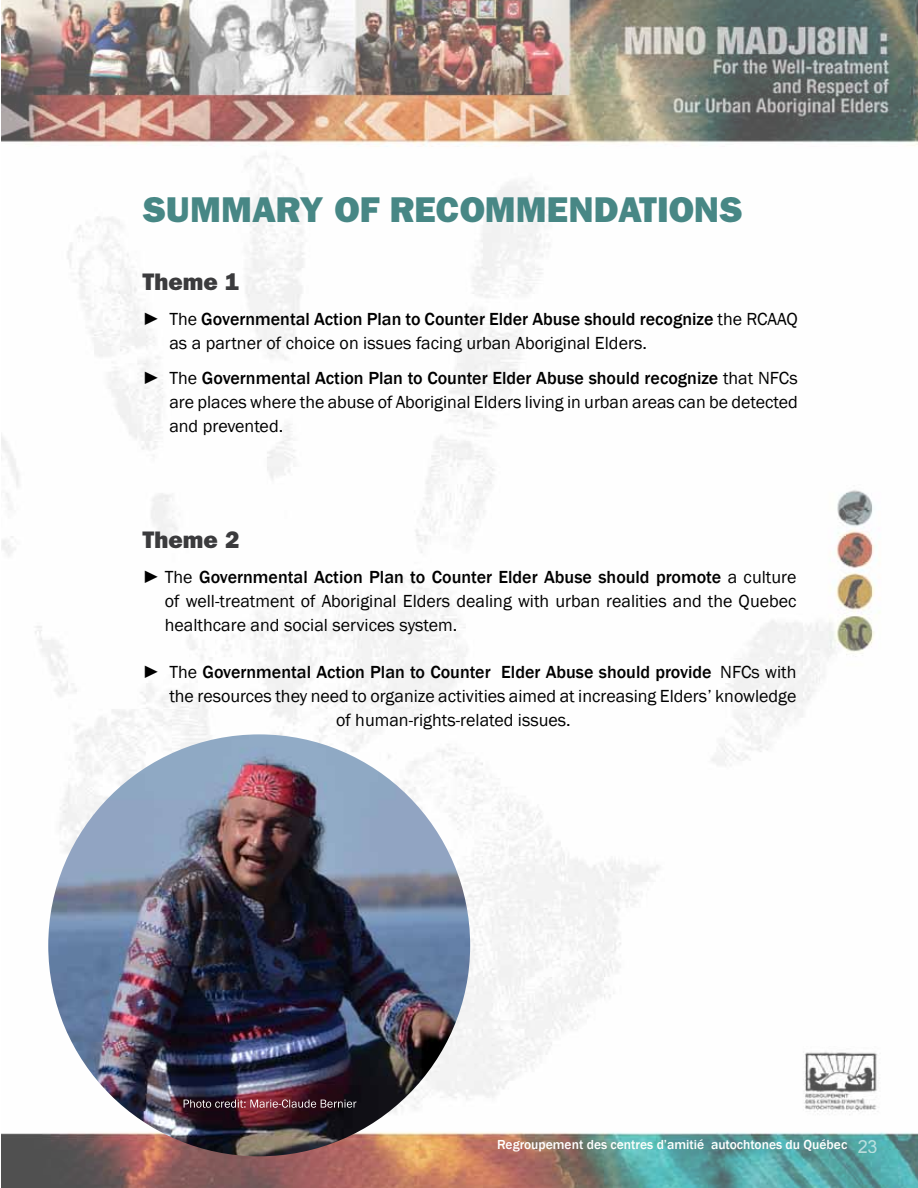
<style>
.page{position:relative;width:918px;height:1188px;background:#fff}
.page>*{position:absolute;margin:0;border:0;box-sizing:border-box;transform-origin:0 0}
.t1{font:800 36px "Franklin Gothic";color:#478785}
.t2{font:800 24px "Franklin Gothic";color:#3b3b3d}
.t3{font:18px/24px "Franklin Gothic";color:#000;text-align:justify}
.t4{font:500 18px "Franklin Gothic";color:#000}
.t5{font:500 13.5px "Franklin Gothic";color:#fff}
.s1{font-weight:500}
.s2{font-weight:400}
.s3{font-family:"Arial";font-weight:400;font-size:18px}
</style>
<div class="page">
<img style="left:1px;top:0;width:917px;height:1188px">
<img style="left:48px;top:734px;width:422px;height:422px;border-radius:211px">
<svg style="left:184px;top:1099px;width:172px;height:9px;background:#6d4b53"></svg>
<h1 class="t1" style="left:143px;top:188px;width:602px">SUMMARY OF RECOMMENDATIONS</h1>
<h2 class="t2" style="left:143px;top:268px;width:98px">Theme 1</h2>
<p class="t3" style="left:169px;top:308px;width:630px;text-indent:-27px">► The <span class="s1">Governmental Action Plan to Counter Elder Abuse should recognize</span> the RCAAQ as a partner of choice on issues facing urban Aboriginal Elders.</p>
<p class="t3" style="left:169px;top:366px;width:630px;text-indent:-27px">► The <span class="s1">Governmental Action Plan to Counter Elder Abuse should recognize</span> that NFCs are places where the abuse of Aboriginal Elders living in urban areas can be detected and prevented.</p>
<h2 class="t2" style="left:143px;top:526px;width:98px">Theme 2</h2>
<p class="t3" style="left:165px;top:566px;width:633px;text-indent:-22px">► The <span class="s1">Governmental Action Plan to Counter Elder Abuse should promote</span> a culture of well-treatment of Aboriginal Elders dealing with urban realities and the Quebec healthcare and social services system.</p>
<p class="t4" style="left:143px;top:661px;width:656px"><span class="s2">► The</span> Governmental Action Plan to Counter Elder Abuse should provide <span class="s2">NFCs with</span></p>
<p class="t3" style="left:169px;top:684px;width:629px">the resources they need to organize activities aimed at increasing Elders’ knowledge</p>
<p class="t3" style="left:336px;top:708px;width:236px">of human-rights-related issues.</p>
<p class="t5" style="left:497px;top:1136px;width:382px">Regroupement des centres d’amitié autochtones du Québec <span class="s3">23</span></p>
</div>
